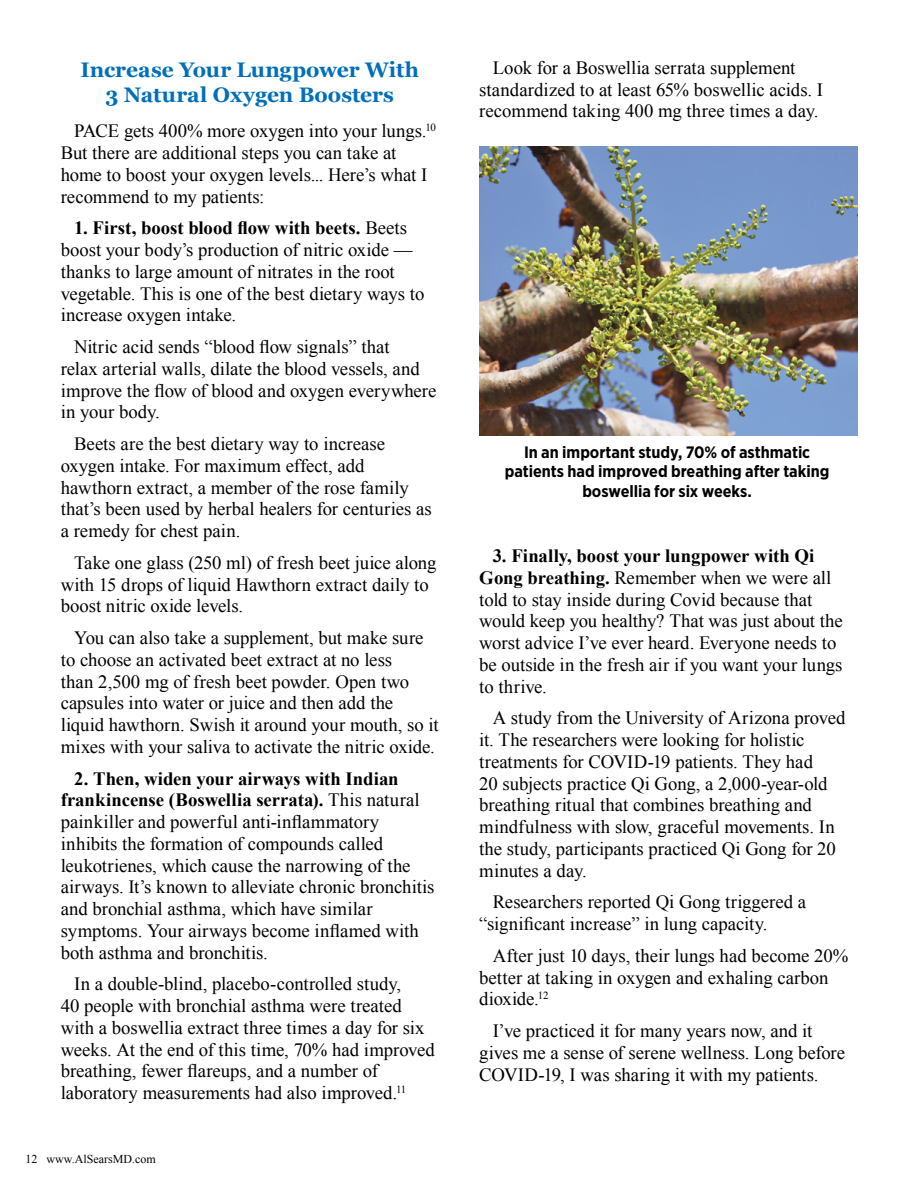
<style>
.page{position:relative;width:918px;height:1188px;background:#fff}
.page>*{position:absolute;margin:0;border:0;box-sizing:border-box;transform-origin:0 0}
.t1{font:700 21px/25.5px "Georgia";color:#006fba;text-align:center}
.t2{font:18.75px/21.8px "Times New Roman";color:#000}
.t3{font:700 16.5px/19.5px "Gotham Narrow";letter-spacing:-.005em;color:#000;text-align:center}
.t4{font:12px "Times New Roman";color:#000}
.s1{font-weight:700}
</style>
<div class="page">
<img style="left:479px;top:147px;width:378px;height:289px">
<p class="t1" style="left:80px;top:56px;width:340px">Increase Your Lungpower With<br>3 Natural Oxygen Boosters</p>
<p class="t2" style="left:61px;top:120px;width:377px;text-indent:14px">PACE gets 400% more oxygen into your lungs.<sup>10<br></sup>But there are additional steps you can take at home to boost your oxygen levels... Here’s what I recommend to my patients:</p>
<p class="t2" style="left:61px;top:217px;width:365px;text-indent:14px"><span class="s1">1. First, boost blood flow with beets.</span> Beets boost your body’s production of nitric oxide — thanks to large amount of nitrates in the root vegetable. This is one of the best dietary ways to increase oxygen intake.</p>
<p class="t2" style="left:61px;top:336px;width:377px;text-indent:14px">Nitric acid sends “blood flow signals” that<br>relax arterial walls, dilate the blood vessels, and improve the flow of blood and oxygen everywhere in your body.</p>
<p class="t2" style="left:61px;top:433px;width:373px;text-indent:14px">Beets are the best dietary way to increase oxygen intake. For maximum effect, add hawthorn extract, a member of the rose family that’s been used by herbal healers for centuries as a remedy for chest pain.</p>
<p class="t2" style="left:61px;top:551px;width:377px;text-indent:14px">Take one glass (250 ml) of fresh beet juice along with 15 drops of liquid Hawthorn extract daily to boost nitric oxide levels.</p>
<p class="t2" style="left:61px;top:627px;width:379px;text-indent:14px">You can also take a supplement, but make sure to choose an activated beet extract at no less<br>than 2,500 mg of fresh beet powder. Open two capsules into water or juice and then add the liquid hawthorn. Swish it around your mouth, so it mixes with your saliva to activate the nitric oxide.</p>
<p class="t2" style="left:61px;top:767px;width:375px;text-indent:14px"><span class="s1">2. Then, widen your airways with Indian frankincense (Boswellia serrata).</span> This natural painkiller and powerful anti-inflammatory inhibits the formation of compounds called leukotrienes, which cause the narrowing of the airways. It’s known to alleviate chronic bronchitis and bronchial asthma, which have similar symptoms. Your airways become inflamed with both asthma and bronchitis.</p>
<p class="t2" style="left:61px;top:973px;width:376px;text-indent:14px">In a double-blind, placebo-controlled study,<br>40 people with bronchial asthma were treated with a boswellia extract three times a day for six weeks. At the end of this time, 70% had improved breathing, fewer flareups, and a number of laboratory measurements had also improved.<sup>11</sup></p>
<p class="t4" style="left:26px;top:1150px;width:132px">12 www.AlSearsMD.com</p>
<p class="t2" style="left:479px;top:56px;width:345px;text-indent:14px">Look for a Boswellia serrata supplement standardized to at least 65% boswellic acids. I recommend taking 400 mg three times a day.</p>
<p class="t3" style="left:505px;top:442px;width:326px">In an important study, 70% of asthmatic patients had improved breathing after taking boswellia for six weeks.</p>
<p class="t2" style="left:479px;top:545px;width:365px;text-indent:14px"><span class="s1">3. Finally, boost your lungpower with Qi Gong breathing.</span> Remember when we were all told to stay inside during Covid because that would keep you healthy? That was just about the worst advice I’ve ever heard. Everyone needs to be outside in the fresh air if you want your lungs to thrive.</p>
<p class="t2" style="left:479px;top:707px;width:368px;text-indent:14px">A study from the University of Arizona proved it. The researchers were looking for holistic treatments for COVID-19 patients. They had<br>20 subjects practice Qi Gong, a 2,000-year-old breathing ritual that combines breathing and mindfulness with slow, graceful movements. In the study, participants practiced Qi Gong for 20 minutes a day.</p>
<p class="t2" style="left:479px;top:891px;width:328px;text-indent:14px">Researchers reported Qi Gong triggered a “significant increase” in lung capacity.</p>
<p class="t2" style="left:479px;top:945px;width:371px;text-indent:14px">After just 10 days, their lungs had become 20% better at taking in oxygen and exhaling carbon dioxide.<sup>12</sup></p>
<p class="t2" style="left:479px;top:1020px;width:367px;text-indent:14px">I’ve practiced it for many years now, and it gives me a sense of serene wellness. Long before<br>COVID-19, I was sharing it with my patients.</p>
</div>
